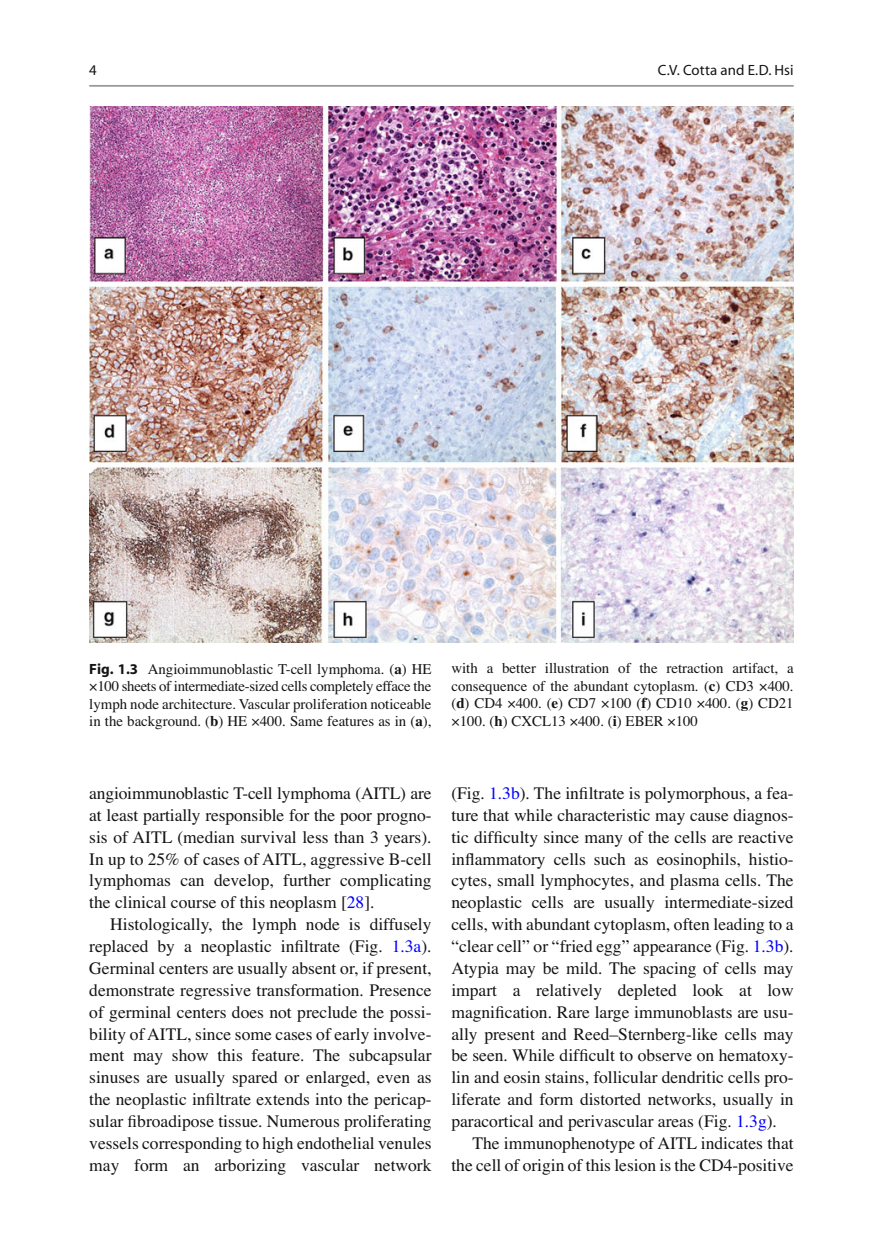
<style>
.page{position:relative;width:883px;height:1260px;background:#fff}
.page>*{position:absolute;margin:0;border:0;box-sizing:border-box;transform-origin:0 0}
.t1{font:17.5px/21.9px "Times";color:#131413;text-align:justify}
.t2{font:14.88px/17.5px "Times";color:#131413;text-align:justify}
.t3{font:14.88px "Myriad";color:#131413}
.s1{font-family:"Myriad";font-weight:700}
.s2{font-weight:700}
.s3{color:#00f}
</style>
<div class="page">
<hr style="left:89px;top:85px;width:705px;height:2px;background:#989898">
<img style="left:89px;top:106px;width:705px;height:536px">
<p class="t3" style="left:89px;top:64px;width:9px">4</p>
<p class="t3" style="left:658px;top:64px;width:137px">C.V. Cotta and E.D. Hsi</p>
<p class="t2" style="left:89px;top:662px;width:344px"><span class="s1">Fig. 1.3</span> Angioimmunoblastic T-cell lymphoma. ( <span class="s2">a</span> ) HE ×100 sheets of intermediate-sized cells completely efface the lymph node architecture. Vascular proliferation noticeable in the background. ( <span class="s2">b</span> ) HE ×400. Same features as in ( <span class="s2">a</span> ),</p>
<p class="t2" style="left:451px;top:661px;width:344px">with a better illustration of the retraction artifact, a consequence of the abundant cytoplasm. ( <span class="s2">c</span> ) CD3 ×400. ( <span class="s2">d</span> ) CD4 ×400. ( <span class="s2">e</span> ) CD7 ×100 ( <span class="s2">f</span> ) CD10 ×400. ( <span class="s2">g</span> ) CD21 ×100. ( <span class="s2">h</span> ) CXCL13 ×400. ( <span class="s2">i</span> ) EBER ×100</p>
<p class="t1" style="left:89px;top:784px;width:344px">angioimmunoblastic T-cell lymphoma (AITL) are at least partially responsible for the poor progno&shy;sis of AITL (median survival less than 3 years).<br>In up to 25% of cases of AITL, aggressive B-cell lymphomas can develop, further complicating the clinical course of this neoplasm [ <span class="s3">28</span> ] .</p>
<p class="t1" style="left:89px;top:915px;width:344px;text-indent:21px">Histologically, the lymph node is diffusely replaced by a neoplastic in fi ltrate (Fig. <span class="s3">1.3a</span> ).<br>Germinal centers are usually absent or, if present, demonstrate regressive transformation. Presence of germinal centers does not preclude the possi&shy;bility of AITL, since some cases of early involve&shy;ment may show this feature. The subcapsular sinuses are usually spared or enlarged, even as the neoplastic in fi ltrate extends into the pericap&shy;sular fi broadipose tissue. Numerous proliferating vessels corresponding to high endothelial venules may form an arborizing vascular network</p>
<p class="t1" style="left:451px;top:784px;width:344px">(Fig. <span class="s3">1.3b</span> ). The in fi ltrate is polymorphous, a fea-</p>
<p class="t1" style="left:451px;top:806px;width:344px">ture that while characteristic may cause diagnos-</p>
<p class="t1" style="left:451px;top:828px;width:344px">tic dif fi culty since many of the cells are reactive</p>
<p class="t1" style="left:451px;top:849px;width:344px">in fl ammatory cells such as eosinophils, histio-</p>
<p class="t1" style="left:451px;top:871px;width:344px">cytes, small lymphocytes, and plasma cells. The</p>
<p class="t1" style="left:451px;top:893px;width:344px">neoplastic cells are usually intermediate-sized</p>
<p class="t1" style="left:451px;top:915px;width:344px">cells, with abundant cytoplasm, often leading to a</p>
<p class="t1" style="left:451px;top:937px;width:344px">“clear cell” or “fried egg” appearance (Fig. <span class="s3">1.3b</span> ).</p>
<p class="t1" style="left:451px;top:959px;width:344px">Atypia may be mild. The spacing of cells may</p>
<p class="t1" style="left:451px;top:981px;width:344px">impart a relatively depleted look at low</p>
<p class="t1" style="left:451px;top:1003px;width:344px">magni fi cation. Rare large immunoblasts are usu-</p>
<p class="t1" style="left:451px;top:1024px;width:344px">ally present and Reed–Sternberg-like cells may</p>
<p class="t1" style="left:451px;top:1046px;width:344px">be seen. While dif fi cult to observe on hematoxy-</p>
<p class="t1" style="left:451px;top:1068px;width:344px">lin and eosin stains, follicular dendritic cells pro-</p>
<p class="t1" style="left:451px;top:1090px;width:344px">liferate and form distorted networks, usually in</p>
<p class="t1" style="left:451px;top:1112px;width:327px">paracortical and perivascular areas (Fig. <span class="s3">1.3g</span> ).</p>
<p class="t1" style="left:472px;top:1134px;width:323px">The immunophenotype of AITL indicates that</p>
<p class="t1" style="left:451px;top:1156px;width:344px">the cell of origin of this lesion is the CD4-positive</p>
</div>
